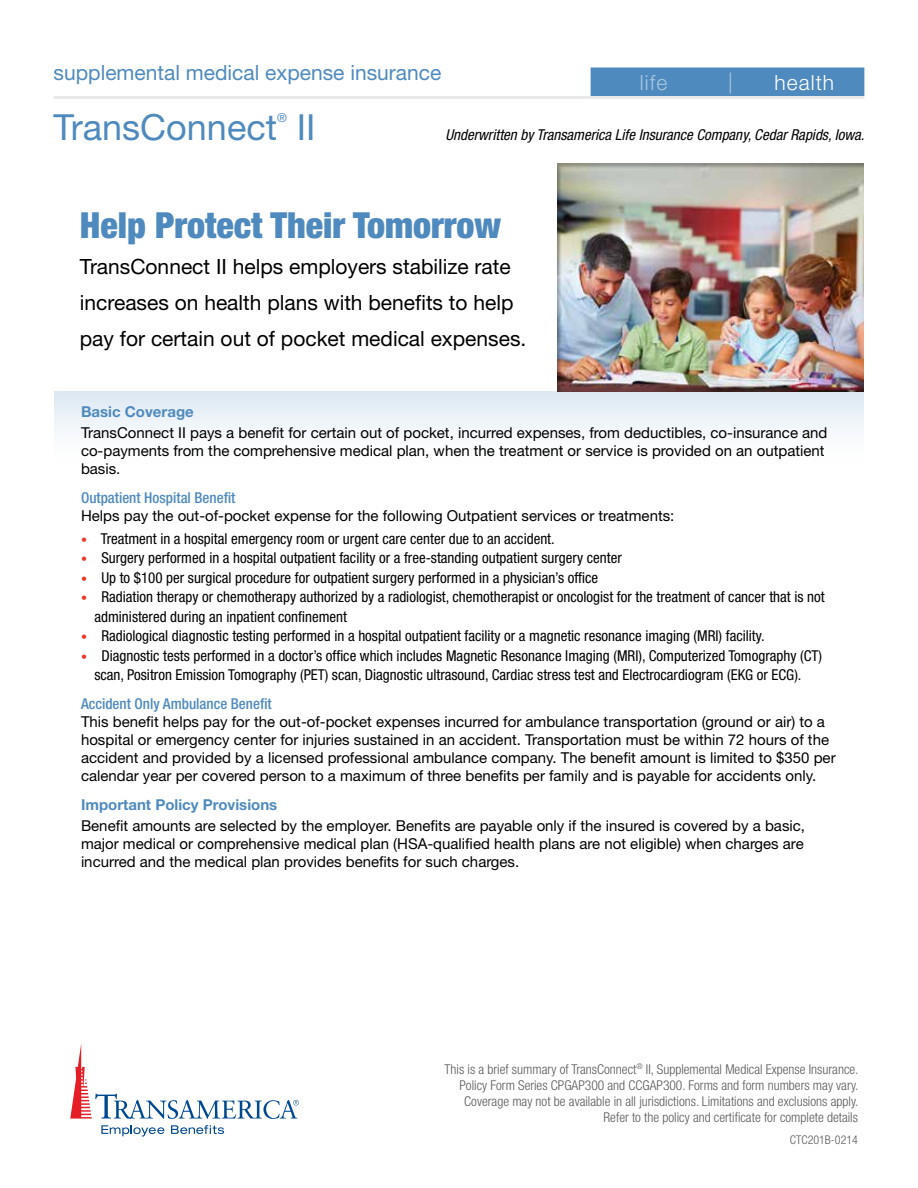
<style>
.page{position:relative;width:918px;height:1188px;background:#fff}
.page>*{position:absolute;margin:0;border:0;box-sizing:border-box;transform-origin:0 0}
.t1{font:900 condensed 36px "Helvetica Neue";color:#4f8abe}
.t2{font:36px "Helvetica Neue";color:#4f8abe}
.t3{font:21px/36px "Helvetica Neue";color:#000}
.t4{font:21px "Helvetica Neue";color:#4f8abe}
.t5{font:300 21px "Helvetica Neue";letter-spacing:.05em;color:#fff}
.t6{font:300 21px "Helvetica Neue";color:#a9c6df}
.t7{font:15px/18px "Helvetica Neue";color:#000}
.t8{font:condensed 15px/19.5px "Helvetica Neue";color:#000}
.t9{font:italic condensed 15px "Helvetica Neue";color:#000}
.t10{font:500 condensed 15px "Helvetica Neue";color:#4f8abe}
.t11{font:700 15px "Helvetica Neue";color:#4f8abe}
.t12{font:300 condensed 13.5px/16.2px "Helvetica Neue";color:#58595b;text-align:right}
.t13{font:12.3px "Helvetica Neue";color:#4f8abe}
.t14{font:300 condensed 12px "Helvetica Neue";color:#58595b}
.s1{font-stretch:normal;font-size:12px;color:#ee3524}
</style>
<div class="page">
<div style="left:54px;top:391px;width:810px;height:76px;background:linear-gradient(to bottom,#dee9f3,#fff)"></div>
<hr style="left:54px;top:96px;width:810px;height:3px;background:#e9e9e9">
<div style="left:591px;top:68px;width:273px;height:28px;background:#4f8abe"></div>
<div style="left:557px;top:163px;width:309px;height:231px;background:#000;opacity:.29"></div>
<svg style="left:70px;top:1044px;width:229px;height:75px"></svg>
<svg style="left:101px;top:1125px;width:63px;height:12px"></svg>
<svg style="left:171px;top:1125px;width:53px;height:9px"></svg>
<h2 class="t4" style="left:54px;top:60px;width:389px">supplemental medical expense insurance</h2>
<h1 class="t2" style="left:54px;top:106px;width:225px">TransConnect</h1>
<p class="t13" style="left:277px;top:111px;width:11px">®</p>
<h1 class="t2" style="left:297px;top:106px;width:20px">II</h1>
<h2 class="t6" style="left:640px;top:70px;width:29px">life</h2>
<h2 class="t6" style="left:728px;top:68px;width:6px">|</h2>
<h2 class="t5" style="left:775px;top:70px;width:61px">health</h2>
<p class="t9" style="left:445px;top:126px;width:421px">Underwritten by Transamerica Life Insurance Company, Cedar Rapids, Iowa.</p>
<h1 class="t1" style="left:80px;top:203px;width:423px">Help Protect Their Tomorrow</h1>
<h2 class="t3" style="left:80px;top:248px;width:448px">TransConnect II helps employers stabilize rate increases on health plans with benefits to help pay for certain out of pocket medical expenses.</h2>
<p class="t11" style="left:81px;top:402px;width:114px">Basic Coverage</p>
<p class="t7" style="left:81px;top:423px;width:748px">TransConnect II pays a benefit for certain out of pocket, incurred expenses, from deductibles, co-insurance and co-payments from the comprehensive medical plan, when the treatment or service is provided on an outpatient basis.</p>
<p class="t10" style="left:81px;top:489px;width:156px">Outpatient Hospital Benefit</p>
<p class="t7" style="left:81px;top:506px;width:595px">Helps pay the out-of-pocket expense for the following Outpatient services or treatments:</p>
<p class="t8" style="left:81px;top:528px;width:475px"><span class="s1">•</span> Treatment in a hospital emergency room or urgent care center due to an accident.</p>
<p class="t8" style="left:81px;top:548px;width:542px"><span class="s1">•</span> Surgery performed in a hospital outpatient facility or a free-standing outpatient surgery center</p>
<p class="t8" style="left:81px;top:567px;width:519px"><span class="s1">•</span> Up to $100 per surgical procedure for outpatient surgery performed in a physician’s office</p>
<p class="t8" style="left:94px;top:587px;width:732px;text-indent:-14px"><span class="s1">•</span> Radiation therapy or chemotherapy authorized by a radiologist, chemotherapist or oncologist for the treatment of cancer that is not administered during an inpatient confinement</p>
<p class="t8" style="left:81px;top:626px;width:685px"><span class="s1">•</span> Radiological diagnostic testing performed in a hospital outpatient facility or a magnetic resonance imaging (MRI) facility.</p>
<p class="t8" style="left:81px;top:645px;width:743px;text-align:center"><span class="s1">•</span> Diagnostic tests performed in a doctor’s office which includes Magnetic Resonance Imaging (MRI), Computerized Tomography (CT) scan, Positron Emission Tomography (PET) scan, Diagnostic ultrasound, Cardiac stress test and Electrocardiogram (EKG or ECG).</p>
<p class="t10" style="left:81px;top:695px;width:192px">Accident Only Ambulance Benefit</p>
<p class="t7" style="left:81px;top:712px;width:756px">This benefit helps pay for the out-of-pocket expenses incurred for ambulance transportation (ground or air) to a hospital or emergency center for injuries sustained in an accident. Transportation must be within 72 hours of the accident and provided by a licensed professional ambulance company. The benefit amount is limited to $350 per calendar year per covered person to a maximum of three benefits per family and is payable for accidents only.</p>
<p class="t11" style="left:81px;top:795px;width:198px">Important Policy Provisions</p>
<p class="t7" style="left:81px;top:816px;width:726px;text-align:justify">Benefit amounts are selected by the employer. Benefits are payable only if the insured is covered by a basic, major medical or comprehensive medical plan (HSA-qualified health plans are not eligible) when charges are incurred and the medical plan provides benefits for such charges.</p>
<p class="t12" style="left:445px;top:1061px;width:415px">This is a brief summary of TransConnect<sup>®</sup> II, Supplemental Medical Expense Insurance.<br>Policy Form Series CPGAP300 and CCGAP300. Forms and form numbers may vary.<br>Coverage may not be available in all jurisdictions. Limitations and exclusions apply.<br>Refer to the policy and certificate for complete details</p>
<p class="t14" style="left:790px;top:1133px;width:70px">CTC201B-0214</p>
</div>
